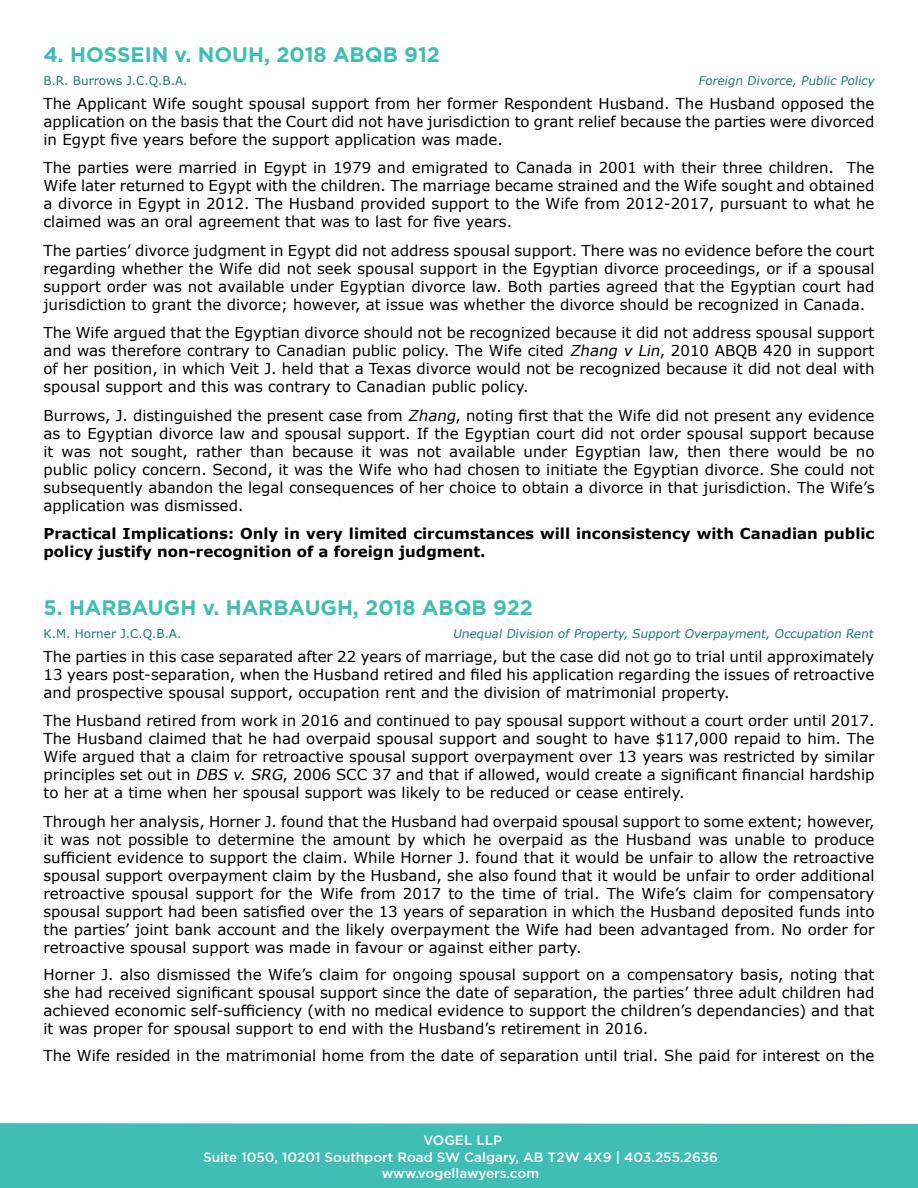
<style>
.page{position:relative;width:918px;height:1188px;background:#fff}
.page>*{position:absolute;margin:0;border:0;box-sizing:border-box;transform-origin:0 0}
.t1{font:700 21px "Gotham";color:#40beb4}
.t2{font:15px/18px "Verdana";color:#000;text-align:justify}
.t3{font:700 15px/18px "Verdana";color:#000}
.t4{font:500 13.5px/16.2px "Gotham";color:#fff;text-align:center}
.t5{font:italic 12px "Verdana";color:#1f7a73}
.t6{font:12px "Verdana";color:#1f7a73}
.s1{font-style:italic}
</style>
<div class="page">
<div style="left:0;top:1123px;width:918px;height:65px;background:#40beb4"></div>
<h1 class="t1" style="left:44px;top:41px;width:398px">4. HOSSEIN v. NOUH, 2018 ABQB 912</h1>
<p class="t6" style="left:44px;top:72px;width:146px">B.R. Burrows J.C.Q.B.A.</p>
<p class="t5" style="left:698px;top:72px;width:180px">Foreign Divorce, Public Policy</p>
<p class="t2" style="left:44px;top:94px;width:833px">The Applicant Wife sought spousal support from her former Respondent Husband. The Husband opposed the application on the basis that the Court did not have jurisdiction to grant relief because the parties were divorced in Egypt five years before the support application was made.</p>
<p class="t2" style="left:44px;top:158px;width:833px">The parties were married in Egypt in 1979 and emigrated to Canada in 2001 with their three children. The Wife later returned to Egypt with the children. The marriage became strained and the Wife sought and obtained a divorce in Egypt in 2012. The Husband provided support to the Wife from 2012-2017, pursuant to what he claimed was an oral agreement that was to last for five years.</p>
<p class="t2" style="left:44px;top:241px;width:833px">The parties’ divorce judgment in Egypt did not address spousal support. There was no evidence before the court regarding whether the Wife did not seek spousal support in the Egyptian divorce proceedings, or if a spousal support order was not available under Egyptian divorce law. Both parties agreed that the Egyptian court had jurisdiction to grant the divorce; however, at issue was whether the divorce should be recognized in Canada.</p>
<p class="t2" style="left:44px;top:323px;width:833px">The Wife argued that the Egyptian divorce should not be recognized because it did not address spousal support and was therefore contrary to Canadian public policy. The Wife cited <span class="s1">Zhang v Lin</span>, 2010 ABQB 420 in support of her position, in which Veit J. held that a Texas divorce would not be recognized because it did not deal with spousal support and this was contrary to Canadian public policy.</p>
<p class="t2" style="left:43px;top:406px;width:833px">Burrows, J. distinguished the present case from <span class="s1">Zhang</span>, noting first that the Wife did not present any evidence as to Egyptian divorce law and spousal support. If the Egyptian court did not order spousal support because it was not sought, rather than because it was not available under Egyptian law, then there would be no public policy concern. Second, it was the Wife who had chosen to initiate the Egyptian divorce. She could not subsequently abandon the legal consequences of her choice to obtain a divorce in that jurisdiction. The Wife’s application was dismissed.</p>
<p class="t3" style="left:43px;top:524px;width:832px">Practical Implications: Only in very limited circumstances will inconsistency with Canadian public policy justify non-recognition of a foreign judgment.</p>
<h1 class="t1" style="left:44px;top:594px;width:491px">5. HARBAUGH v. HARBAUGH, 2018 ABQB 922</h1>
<p class="t6" style="left:44px;top:625px;width:140px">K.M. Horner J.C.Q.B.A.</p>
<p class="t5" style="left:453px;top:625px;width:424px">Unequal Division of Property, Support Overpayment, Occupation Rent</p>
<p class="t2" style="left:44px;top:647px;width:833px">The parties in this case separated after 22 years of marriage, but the case did not go to trial until approximately 13 years post-separation, when the Husband retired and filed his application regarding the issues of retroactive and prospective spousal support, occupation rent and the division of matrimonial property.</p>
<p class="t2" style="left:43px;top:712px;width:833px">The Husband retired from work in 2016 and continued to pay spousal support without a court order until 2017.<br>The Husband claimed that he had overpaid spousal support and sought to have $117,000 repaid to him. The Wife argued that a claim for retroactive spousal support overpayment over 13 years was restricted by similar principles set out in <span class="s1">DBS v. SRG</span>, 2006 SCC 37 and that if allowed, would create a significant financial hardship to her at a time when her spousal support was likely to be reduced or cease entirely.</p>
<p class="t2" style="left:43px;top:812px;width:833px">Through her analysis, Horner J. found that the Husband had overpaid spousal support to some extent; however, it was not possible to determine the amount by which he overpaid as the Husband was unable to produce sufficient evidence to support the claim. While Horner J. found that it would be unfair to allow the retroactive spousal support overpayment claim by the Husband, she also found that it would be unfair to order additional retroactive spousal support for the Wife from 2017 to the time of trial. The Wife’s claim for compensatory spousal support had been satisfied over the 13 years of separation in which the Husband deposited funds into the parties’ joint bank account and the likely overpayment the Wife had been advantaged from. No order for retroactive spousal support was made in favour or against either party.</p>
<p class="t2" style="left:43px;top:965px;width:833px">Horner J. also dismissed the Wife’s claim for ongoing spousal support on a compensatory basis, noting that she had received significant spousal support since the date of separation, the parties’ three adult children had achieved economic self-sufficiency (with no medical evidence to support the children’s dependancies) and that it was proper for spousal support to end with the Husband’s retirement in 2016.</p>
<p class="t2" style="left:43px;top:1046px;width:833px">The Wife resided in the matrimonial home from the date of separation until trial. She paid for interest on the</p>
<p class="t4" style="left:203px;top:1132px;width:516px">VOGEL LLP<br>Suite 1050, 10201 Southport Road SW Calgary, AB T2W 4X9 | 403.255.2636 www.vogellawyers.com</p>
</div>
